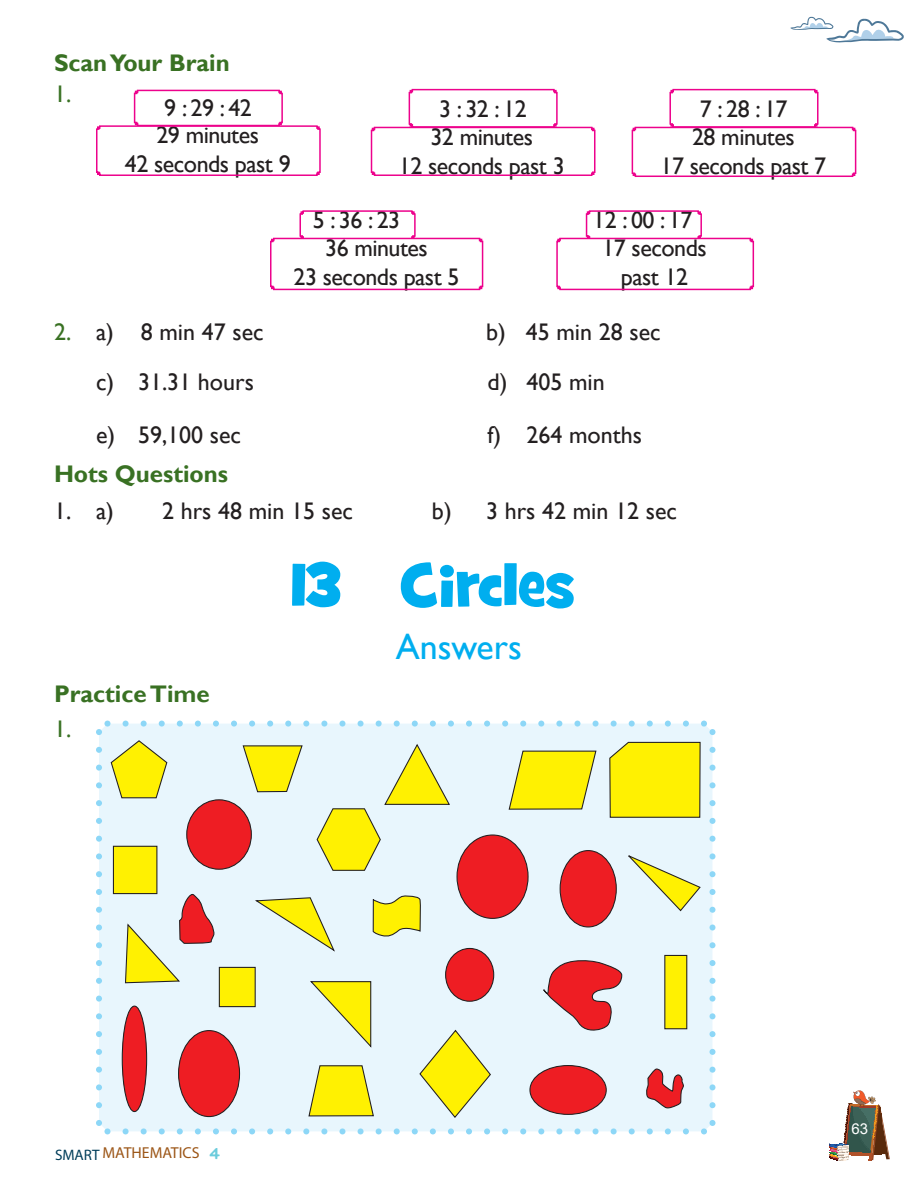
<style>
.page{position:relative;width:918px;height:1188px;background:#fff}
.page>*{position:absolute;margin:0;border:0;box-sizing:border-box;transform-origin:0 0}
.t1{font:60px "Grilled Cheese BTN";color:#00aeef}
.t2{font:36px "Gill Sans";color:#00aeef}
.t3{font:24px/28.5px "Gill Sans";letter-spacing:-.02em;color:#231f20;text-align:center}
.t4{font:24px "Gill Sans";color:#231f20}
.t5{font:700 24px "Gill Sans";color:#397123}
.t6{font:24px "Gill Sans";color:#397123}
.t7{font:15.9px "Myriad Pro";color:#9c5617}
.t8{font:15px "Arial";color:#fff}
.s1{color:#397123}
.s2{font-family:"Vanilla Extract";font-size:12.6px;color:#6cccdc}
</style>
<div class="page">
<svg style="left:790px;top:17px;width:114px;height:26px"></svg>
<svg style="left:829px;top:1090px;width:61px;height:71px"></svg>
<svg style="left:370px;top:88px;width:226px;height:88px"></svg>
<svg style="left:96px;top:89px;width:225px;height:87px"></svg>
<svg style="left:631px;top:88px;width:226px;height:89px"></svg>
<svg style="left:556px;top:210px;width:199px;height:81px"></svg>
<svg style="left:270px;top:210px;width:214px;height:81px"></svg>
<svg style="left:96px;top:721px;width:620px;height:414px;background:#e7d9bd"></svg>
<p class="t5" style="left:54px;top:48px;width:177px">Scan Your Brain</p>
<p class="t6" style="left:54px;top:80px;width:19px">1.</p>
<p class="t3" style="left:125px;top:95px;width:167px;line-height:28px">9 : 29 : 42<br>29 minutes<br>42 seconds past 9</p>
<p class="t3" style="left:661px;top:95px;width:167px">7 : 28 : 17<br>28 minutes<br>17 seconds past 7</p>
<p class="t3" style="left:593px;top:207px;width:115px;line-height:28px">12 : 00 : 17<br>17 seconds past 12</p>
<p class="t3" style="left:399px;top:95px;width:167px">3 : 32 : 12<br>32 minutes<br>12 seconds past 3</p>
<p class="t3" style="left:313px;top:207px;width:89px">5 : 36 : 23</p>
<p class="t3" style="left:325px;top:234px;width:104px">36 minutes</p>
<p class="t3" style="left:294px;top:263px;width:167px">23 seconds past 5</p>
<p class="t3" style="left:54px;top:318px;width:211px"><span class="s1">2.</span> a) 8 min 47 sec</p>
<p class="t4" style="left:486px;top:318px;width:176px">b) 45 min 28 sec</p>
<p class="t4" style="left:96px;top:368px;width:159px">c) 31.31 hours</p>
<p class="t3" style="left:487px;top:368px;width:119px">d) 405 min</p>
<p class="t3" style="left:96px;top:421px;width:147px">e) 59,100 sec</p>
<p class="t4" style="left:487px;top:421px;width:156px">f) 264 months</p>
<p class="t5" style="left:54px;top:460px;width:176px">Hots Questions</p>
<p class="t3" style="left:54px;top:497px;width:61px">1. a)</p>
<p class="t4" style="left:162px;top:497px;width:193px">2 hrs 48 min 15 sec</p>
<p class="t4" style="left:432px;top:497px;width:247px">b) 3 hrs 42 min 12 sec</p>
<h1 class="t1" style="left:291px;top:547px;width:286px">13 Circles</h1>
<h2 class="t2" style="left:396px;top:626px;width:128px">Answers</h2>
<p class="t5" style="left:54px;top:679px;width:157px">Practice Time</p>
<p class="t6" style="left:54px;top:715px;width:19px">1.</p>
<p class="t7" style="left:55px;top:1143px;width:167px"><sub>SMART</sub> MATHEMATICS <span class="s2">4</span></p>
<p class="t8" style="left:852px;top:1119px;width:18px">63</p>
</div>
